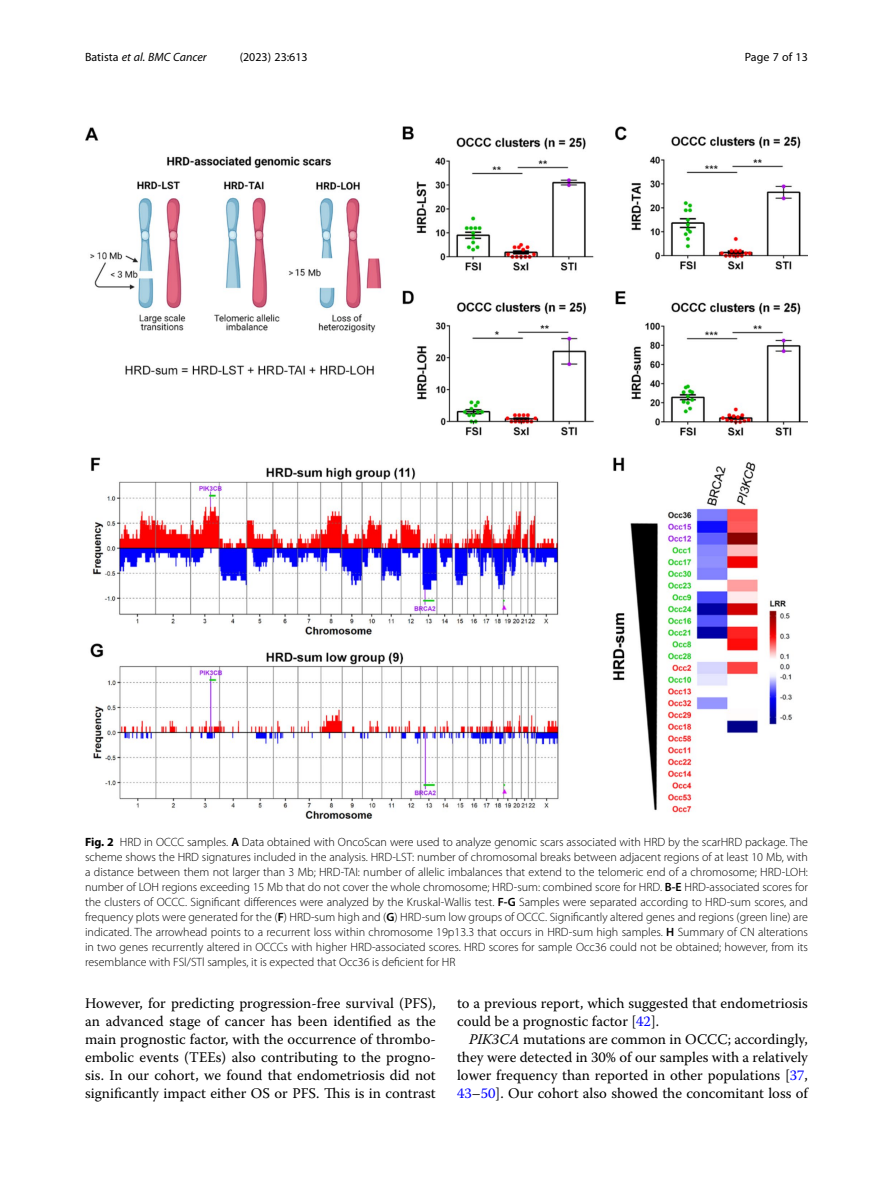
<style>
.page{position:relative;width:893px;height:1191px;background:#fff}
.page>*{position:absolute;margin:0;border:0;box-sizing:border-box;transform-origin:0 0}
.Body_Text{font:14.7px/18px "Warnock Pro";color:#000;text-align:justify}
.Body_Text_Indent{font:14.7px/18px "Warnock Pro";color:#000;text-align:justify}
.Figure_Caption{font:300 12px/15px "Myriad Pro";color:#000;text-align:justify}
.t1{font:italic 12px "Myriad Pro";color:#000}
.t2{font:12px "Myriad Pro";color:#000}
.s1{font-style:normal}
.s2{font-weight:700}
.s3{font-weight:600}
.s4{color:#00f}
.s5{font-style:italic}
</style>
<div class="page">
<img style="left:85px;top:126px;width:723px;height:693px">
<p class="t1" style="left:85px;top:50px;width:123px"><span class="s1">Batista</span> et al. BMC Cancer</p>
<p class="t2" style="left:240px;top:50px;width:70px">(2023) 23:613</p>
<p class="t2" style="left:745px;top:50px;width:65px">Page 7 of 13</p>
<p class="Figure_Caption" style="left:85px;top:834px;width:724px"><span class="s2">Fig. 2</span> HRD in OCCC samples. <span class="s3">A</span> Data obtained with OncoScan were used to analyze genomic scars associated with HRD by the scarHRD package. The scheme shows the HRD signatures included in the analysis. HRD-LST: number of chromosomal breaks between adjacent regions of at least 10 Mb, with a distance between them not larger than 3 Mb; HRD-TAI: number of allelic imbalances that extend to the telomeric end of a chromosome; HRD-LOH: number of LOH regions exceeding 15 Mb that do not cover the whole chromosome; HRD-sum: combined score for HRD. <span class="s3">B-E</span> HRD-associated scores for the clusters of OCCC. Significant differences were analyzed by the Kruskal-Wallis test. <span class="s3">F-G</span> Samples were separated according to HRD-sum scores, and frequency plots were generated for the (<span class="s3">F</span>) HRD-sum high and (<span class="s3">G</span>) HRD-sum low groups of OCCC. Significantly altered genes and regions (green line) are indicated. The arrowhead points to a recurrent loss within chromosome 19p13.3 that occurs in HRD-sum high samples. <span class="s3">H</span> Summary of CN alterations in two genes recurrently altered in OCCCs with higher HRD-associated scores. HRD scores for sample Occ36 could not be obtained; however, from its resemblance with FSl/STl samples, it is expected that Occ36 is deficient for HR</p>
<p class="Body_Text" style="left:85px;top:994px;width:352px">However, for predicting progression-free survival (PFS), an advanced stage of cancer has been identified as the main prognostic factor, with the occurrence of thrombo&shy;embolic events (TEEs) also contributing to the progno&shy;sis. In our cohort, we found that endometriosis did not significantly impact either OS or PFS. This is in contrast</p>
<p class="Body_Text" style="left:457px;top:994px;width:352px">to a previous report, which suggested that endometriosis could be a prognostic factor [<span class="s4">42</span>].</p>
<p class="Body_Text_Indent" style="left:457px;top:1030px;width:352px;text-indent:12px"><span class="s5">PIK3CA</span> mutations are common in OCCC; accordingly, they were detected in 30% of our samples with a relatively lower frequency than reported in other populations [<span class="s4">37</span>, <span class="s4">43</span>–<span class="s4">50</span>]. Our cohort also showed the concomitant loss of</p>
</div>
